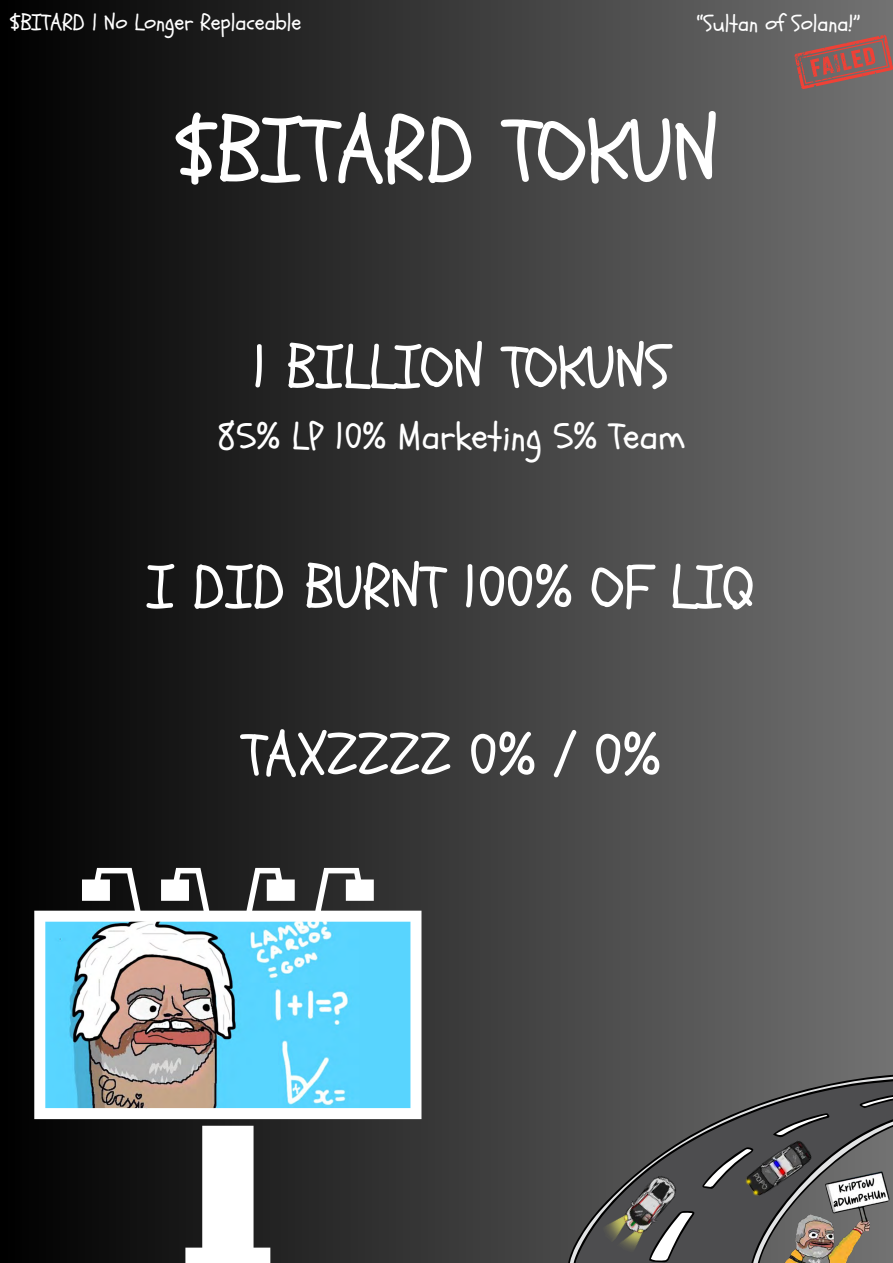
<style>
.page{position:relative;width:893px;height:1263px;background:#fff}
.page>*{position:absolute;margin:0;border:0;box-sizing:border-box;transform-origin:0 0}
.t1{font:90px "Schoolbell";color:#fff}
.t2{font:60px "Schoolbell";color:#fff}
.t3{font:37.5px "Schoolbell";color:#fff}
.t4{font:22.5px "Schoolbell";color:#fff}
</style>
<div class="page">
<div style="left:0;top:0;width:893px;height:1263px;background:linear-gradient(to right,#000,#727272)"></div>
<svg style="left:185px;top:1126px;width:85px;height:137px"></svg>
<svg style="left:34px;top:868px;width:387px;height:251px"></svg>
<svg style="left:794px;top:35px;width:99px;height:54px;background:#915f5c"></svg>
<svg style="left:570px;top:1076px;width:323px;height:187px;background:#545353"></svg>
<svg style="left:651px;top:1095px;width:242px;height:166px;background:#6b6865"></svg>
<img style="left:582px;top:1148px;width:128px;height:115px">
<img style="left:723px;top:1113px;width:111px;height:111px">
<p class="t4" style="left:10px;top:8px;width:293px">$BITARD | No Longer Replaceable</p>
<h2 class="t4" style="left:697px;top:8px;width:165px">“Sultan of Solana!”</h2>
<p class="t1" style="left:175px;top:92px;width:545px">$BITARD TOKUN</p>
<h1 class="t2" style="left:251px;top:328px;width:420px">1 BILLION TOKUNS</h1>
<h1 class="t3" style="left:217px;top:412px;width:469px">85% LP 10% Marketing 5% Team</h1>
<h3 class="t2" style="left:147px;top:548px;width:610px">I DID BURNT 100% OF LIQ</h3>
<h2 class="t2" style="left:241px;top:715px;width:421px">TAXZZZZ 0% / 0%</h2>
</div>
